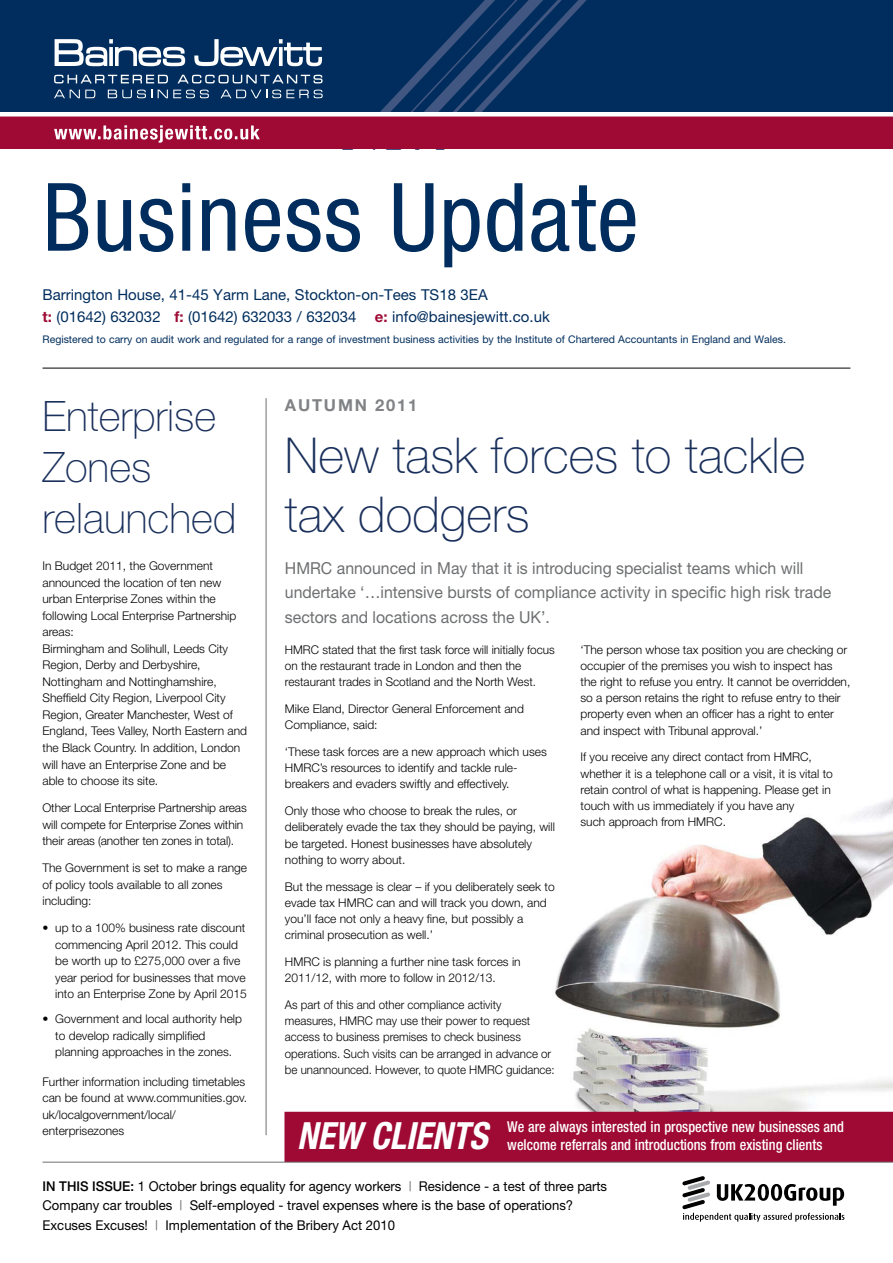
<style>
.page{position:relative;width:893px;height:1263px;background:#fff}
.page>*{position:absolute;margin:0;border:0;box-sizing:border-box;transform-origin:0 0}
.t1{font:condensed 94.5px "Helvetica Neue";letter-spacing:.01em;color:#002d5d}
.t2{font:100 49.5px/59.4px "Helvetica Neue";color:#1a305c}
.t3{font:100 42px/50.7px "Helvetica Neue";color:#1a305c}
.t4{font:italic 700 condensed 37.5px "Helvetica Neue";letter-spacing:-.005em;color:#fff;scale:.95 1}
.t5{font:16.5px/24.8px "Helvetica Neue";color:#6d6f71;scale:.96 1}
.t6{font:700 16.5px "Helvetica Neue";letter-spacing:.11em;color:#808285}
.t7{font:15px/22.2px "Helvetica Neue";color:#002d5d}
.t8{font:500 condensed 15px/18px "Helvetica Neue";color:#fff;scale:.95 1}
.t9{font:13.5px/19.5px "Helvetica Neue";color:#000}
.t10{font:300 12px/16.5px "Helvetica Neue";color:#000}
.t11{font:300 12px/16.2px "Helvetica Neue";color:#000;scale:.96 1}
.t12{font:10.5px "Helvetica Neue";color:#002d5d}
.s1{font-weight:700;color:#9e0a34}
.s2{font-weight:500}
.s3{color:#6d6f71}
</style>
<div class="page">
<div style="left:0;top:0;width:893px;height:112px;background:#002d5d"></div>
<div style="left:0;top:117px;width:893px;height:32px;background:#9e0a34"></div>
<hr style="left:0;top:117px;width:893px;height:1px;background:#fff">
<svg style="left:54px;top:0;width:553px;height:143px"></svg>
<img style="left:453px;top:798px;width:440px;height:314px">
<div style="left:284px;top:1112px;width:609px;height:50px;background:#9e0a34"></div>
<hr style="left:43px;top:368px;width:807px;height:1px;background:#000">
<hr style="left:43px;top:1162px;width:850px;height:1px;background:#6d6f71">
<hr style="left:266px;top:398px;width:1px;height:737px;background:#6d6f71">
<svg style="left:682px;top:1176px;width:162px;height:46px"></svg>
<h1 class="t1" style="left:43px;top:163px;width:598px">Business Update</h1>
<p class="t7" style="left:43px;top:283px;width:509px">Barrington House, 41-45 Yarm Lane, Stockton-on-Tees TS18 3EA<br><span class="s1">t:</span> (01642) 632032 <span class="s1">f:</span> (01642) 632033 / 632034 <span class="s1">e:</span> info@bainesjewitt.co.uk</p>
<p class="t12" style="left:43px;top:333px;width:745px">Registered to carry on audit work and regulated for a range of investment business activities by the Institute of Chartered Accountants in England and Wales.</p>
<h3 class="t3" style="left:43px;top:391px;width:195px">Enterprise<br>Zones relaunched</h3>
<p class="t10" style="left:43px;top:558px;width:206px">In Budget 2011, the Government announced the location of ten new urban Enterprise Zones within the following Local Enterprise Partnership areas:<br>Birmingham and Solihull, Leeds City<br>Region, Derby and Derbyshire,<br>Nottingham and Nottinghamshire,<br>Sheffield City Region, Liverpool City<br>Region, Greater Manchester, West of<br>England, Tees Valley, North Eastern and the Black Country. In addition, London will have an Enterprise Zone and be able to choose its site.</p>
<p class="t10" style="left:43px;top:799px;width:206px">Other Local Enterprise Partnership areas will compete for Enterprise Zones within their areas (another ten zones in total).</p>
<p class="t10" style="left:43px;top:859px;width:206px">The Government is set to make a range of policy tools available to all zones including:</p>
<p class="t10" style="left:55px;top:920px;width:193px;text-indent:-13px">• up to a 100% business rate discount commencing April 2012. This could be worth up to £275,000 over a five year period for businesses that move into an Enterprise Zone by April 2015</p>
<p class="t10" style="left:55px;top:1011px;width:188px;text-indent:-13px">• Government and local authority help to develop radically simplified planning approaches in the zones.</p>
<p class="t10" style="left:43px;top:1073px;width:206px">Further information including timetables can be found at www.communities.gov. uk/localgovernment/local/ enterprisezones</p>
<h3 class="t6" style="left:285px;top:395px;width:134px">AUTUMN 2011</h3>
<h2 class="t2" style="left:285px;top:425px;width:522px">New task forces to tackle tax dodgers</h2>
<h3 class="t5" style="left:285px;top:555px;width:571px">HMRC announced in May that it is introducing specialist teams which will undertake ‘…intensive bursts of compliance activity in specific high risk trade sectors and locations across the UK’.</h3>
<p class="t10" style="left:285px;top:641px;width:271px">HMRC stated that the first task force will initially focus on the restaurant trade in London and then the restaurant trades in Scotland and the North West.</p>
<p class="t10" style="left:285px;top:700px;width:240px">Mike Eland, Director General Enforcement and<br>Compliance, said:</p>
<p class="t10" style="left:285px;top:743px;width:263px">‘These task forces are a new approach which uses<br>HMRC’s resources to identify and tackle rule&shy;breakers and evaders swiftly and effectively.</p>
<p class="t10" style="left:285px;top:802px;width:271px">Only those who choose to break the rules, or deliberately evade the tax they should be paying, will be targeted. Honest businesses have absolutely nothing to worry about.</p>
<p class="t10" style="left:285px;top:878px;width:271px">But the message is clear – if you deliberately seek to evade tax HMRC can and will track you down, and you’ll face not only a heavy fine, but possibly a criminal prosecution as well.’</p>
<p class="t10" style="left:285px;top:953px;width:237px">HMRC is planning a further nine task forces in<br>2011/12, with more to follow in 2012/13.</p>
<p class="t11" style="left:285px;top:996px;width:283px">As part of this and other compliance activity measures, HMRC may use their power to request access to business premises to check business operations. Such visits can be arranged in advance or be unannounced. However, to quote HMRC guidance:</p>
<p class="t10" style="left:580px;top:641px;width:271px">‘The person whose tax position you are checking or occupier of the premises you wish to inspect has the right to refuse you entry. It cannot be overridden, so a person retains the right to refuse entry to their property even when an officer has a right to enter and inspect with Tribunal approval.’</p>
<p class="t10" style="left:580px;top:749px;width:254px">If you receive any direct contact from HMRC, whether it is a telephone call or a visit, it is vital to retain control of what is happening. Please get in touch with us immediately if you have any<br>such approach from HMRC.</p>
<h3 class="t4" style="left:297px;top:1113px;width:202px">NEW CLIENTS</h3>
<p class="t8" style="left:507px;top:1118px;width:356px">We are always interested in prospective new businesses and welcome referrals and introductions from existing clients</p>
<p class="t9" style="left:43px;top:1176px;width:566px"><span class="s2">IN THIS ISSUE:</span> 1 October brings equality for agency workers <span class="s3">|</span> Residence - a test of three parts<br>Company car troubles <span class="s3">|</span> Self-employed - travel expenses where is the base of operations?<br>Excuses Excuses! <span class="s3">|</span> Implementation of the Bribery Act 2010</p>
</div>
